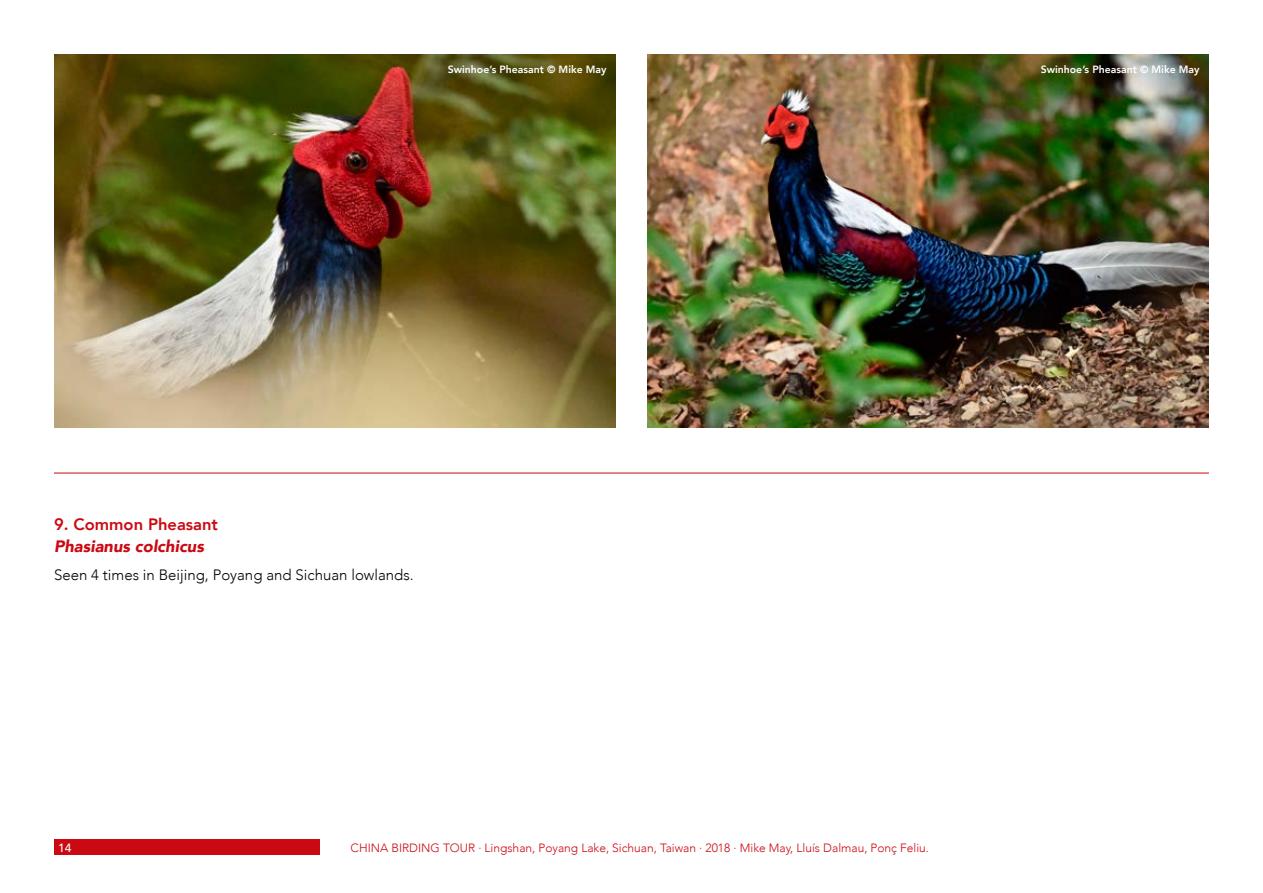
<style>
.page{position:relative;width:1263px;height:893px;background:#fff}
.page>*{position:absolute;margin:0;border:0;box-sizing:border-box;transform-origin:0 0}
.t1{font:italic 900 16.5px "Avenir";color:#cb0912}
.t2{font:800 16.5px "Avenir";color:#cb0912}
.t3{font:300 15px "Avenir";color:#000}
.t4{font:300 12px "Avenir";color:#cb0912}
.t5{font:500 12px "Avenir";color:#fff}
.t6{font:800 10.5px "Avenir";color:#fff}
</style>
<div class="page">
<div style="left:54px;top:839px;width:265px;height:16px;background:#cb0912"></div>
<img style="left:54px;top:54px;width:562px;height:373px">
<img style="left:647px;top:54px;width:562px;height:373px">
<hr style="left:54px;top:473px;width:1155px;height:1px;background:#cb0912">
<p class="t6" style="left:448px;top:61px;width:160px">Swinhoe’s Pheasant © Mike May</p>
<p class="t6" style="left:1041px;top:61px;width:160px">Swinhoe’s Pheasant © Mike May</p>
<h1 class="t2" style="left:54px;top:511px;width:165px">9. Common Pheasant</h1>
<h1 class="t1" style="left:54px;top:533px;width:152px">Phasianus colchicus</h1>
<p class="t3" style="left:54px;top:566px;width:361px">Seen 4 times in Beijing, Poyang and Sichuan lowlands.</p>
<p class="t5" style="left:58px;top:837px;width:15px">14</p>
<p class="t4" style="left:351px;top:841px;width:580px">CHINA BIRDING TOUR · Lingshan, Poyang Lake, Sichuan, Taiwan · 2018 · Mike May, Lluís Dalmau, Ponç Feliu.</p>
</div>
